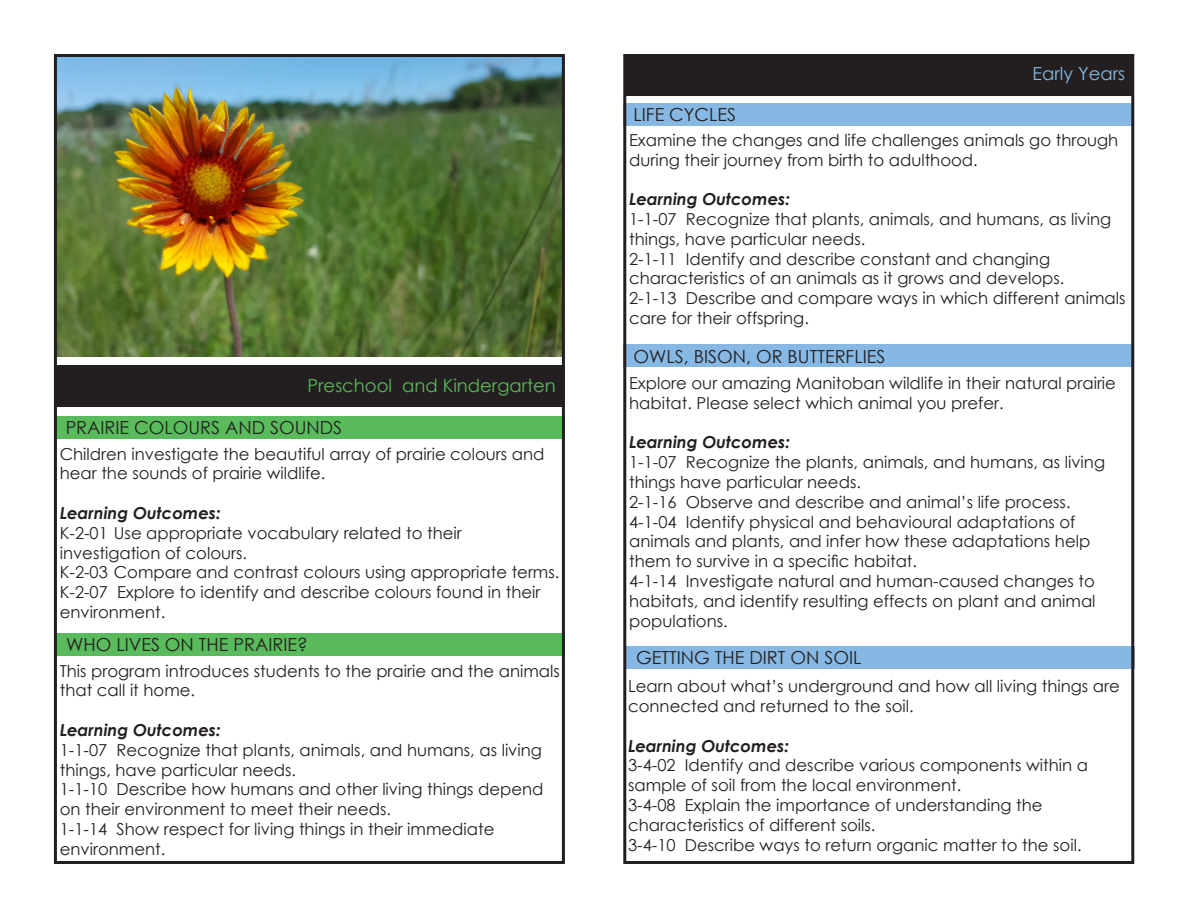
<style>
.page{position:relative;width:1188px;height:918px;background:#fff}
.page>*{position:absolute;margin:0;border:0;box-sizing:border-box;transform-origin:0 0}
.t1{font:18px "Century Gothic";color:#231f20}
.t2{font:18px "Century Gothic";color:#59bb5b}
.t3{font:18px "Century Gothic";color:#86b8e3}
.t4{font:16.5px/19.8px "Century Gothic";color:#231f20}
.t5{font:italic 700 16.5px "Century Gothic";color:#231f20}
</style>
<div class="page">
<img style="left:58px;top:58px;width:503px;height:299px">
<div style="left:55px;top:366px;width:509px;height:41px;background:#231f20"></div>
<div style="left:624px;top:54px;width:510px;height:41px;background:#231f20"></div>
<div style="left:56px;top:416px;width:508px;height:22px;background:#59bb5b"></div>
<div style="left:56px;top:633px;width:509px;height:22px;background:#59bb5b"></div>
<div style="left:624px;top:345px;width:508px;height:22px;background:#86b8e3"></div>
<div style="left:624px;top:103px;width:508px;height:22px;background:#86b8e3"></div>
<div style="left:626px;top:647px;width:509px;height:22px;background:#86b8e3"></div>
<div style="left:54px;top:54px;width:511px;height:810px;border:3px solid #231f20"></div>
<div style="left:623px;top:54px;width:511px;height:810px;border:3px solid #231f20"></div>
<p class="t2" style="left:308px;top:373px;width:250px">Preschool and Kindergarten</p>
<p class="t1" style="left:66px;top:415px;width:278px">PRAIRIE COLOURS AND SOUNDS</p>
<p class="t4" style="left:60px;top:443px;width:486px">Children investigate the beautiful array of prairie colours and hear the sounds of prairie wildlife.</p>
<p class="t5" style="left:60px;top:500px;width:163px">Learning Outcomes:</p>
<p class="t4" style="left:60px;top:523px;width:403px">K-2-01 Use appropriate vocabulary related to their investigation of colours.</p>
<p class="t4" style="left:60px;top:562px;width:501px">K-2-03 Compare and contrast colours using appropriate terms.</p>
<p class="t4" style="left:60px;top:582px;width:482px">K-2-07 Explore to identify and describe colours found in their environment.</p>
<p class="t1" style="left:66px;top:632px;width:243px">WHO LIVES ON THE PRAIRIE?</p>
<p class="t4" style="left:60px;top:660px;width:502px">This program introduces students to the prairie and the animals that call it home.</p>
<p class="t5" style="left:60px;top:717px;width:163px">Learning Outcomes:</p>
<p class="t4" style="left:60px;top:740px;width:484px">1-1-07 Recognize that plants, animals, and humans, as living things, have particular needs.</p>
<p class="t4" style="left:60px;top:779px;width:485px">1-1-10 Describe how humans and other living things depend on their environment to meet their needs.</p>
<p class="t4" style="left:60px;top:819px;width:436px">1-1-14 Show respect for living things in their immediate environment.</p>
<p class="t1" style="left:634px;top:102px;width:104px">LIFE CYCLES</p>
<p class="t3" style="left:1032px;top:61px;width:94px">Early Years</p>
<p class="t4" style="left:629px;top:130px;width:491px">Examine the changes and life challenges animals go through during their journey from birth to adulthood.</p>
<p class="t5" style="left:629px;top:187px;width:163px">Learning Outcomes:</p>
<p class="t4" style="left:629px;top:209px;width:484px">1-1-07 Recognize that plants, animals, and humans, as living things, have particular needs.</p>
<p class="t4" style="left:629px;top:248px;width:437px">2-1-11 Identify and describe constant and changing characteristics of an animals as it grows and develops.</p>
<p class="t4" style="left:629px;top:288px;width:498px">2-1-13 Describe and compare ways in which different animals care for their offspring.</p>
<p class="t1" style="left:634px;top:344px;width:253px">OWLS, BISON, OR BUTTERFLIES</p>
<p class="t4" style="left:629px;top:373px;width:488px">Explore our amazing Manitoban wildlife in their natural prairie habitat. Please select which animal you prefer.</p>
<p class="t5" style="left:629px;top:430px;width:163px">Learning Outcomes:</p>
<p class="t4" style="left:629px;top:452px;width:477px">1-1-07 Recognize the plants, animals, and humans, as living things have particular needs.</p>
<p class="t4" style="left:629px;top:492px;width:443px">2-1-16 Observe and describe and animal’s life process.</p>
<p class="t4" style="left:629px;top:511px;width:463px">4-1-04 Identify physical and behavioural adaptations of animals and plants, and infer how these adaptations help them to survive in a specific habitat.</p>
<p class="t4" style="left:629px;top:571px;width:468px;text-align:justify">4-1-14 Investigate natural and human-caused changes to habitats, and identify resulting effects on plant and animal populations.</p>
<p class="t1" style="left:636px;top:645px;width:227px">GETTING THE DIRT ON SOIL</p>
<p class="t4" style="left:628px;top:676px;width:493px">Learn about what’s underground and how all living things are connected and returned to the soil.</p>
<p class="t5" style="left:628px;top:733px;width:163px">Learning Outcomes:</p>
<p class="t4" style="left:628px;top:755px;width:461px">3-4-02 Identify and describe various components within a sample of soil from the local environment.</p>
<p class="t4" style="left:628px;top:795px;width:416px">3-4-08 Explain the importance of understanding the characteristics of different soils.</p>
<p class="t4" style="left:628px;top:835px;width:455px">3-4-10 Describe ways to return organic matter to the soil.</p>
</div>
